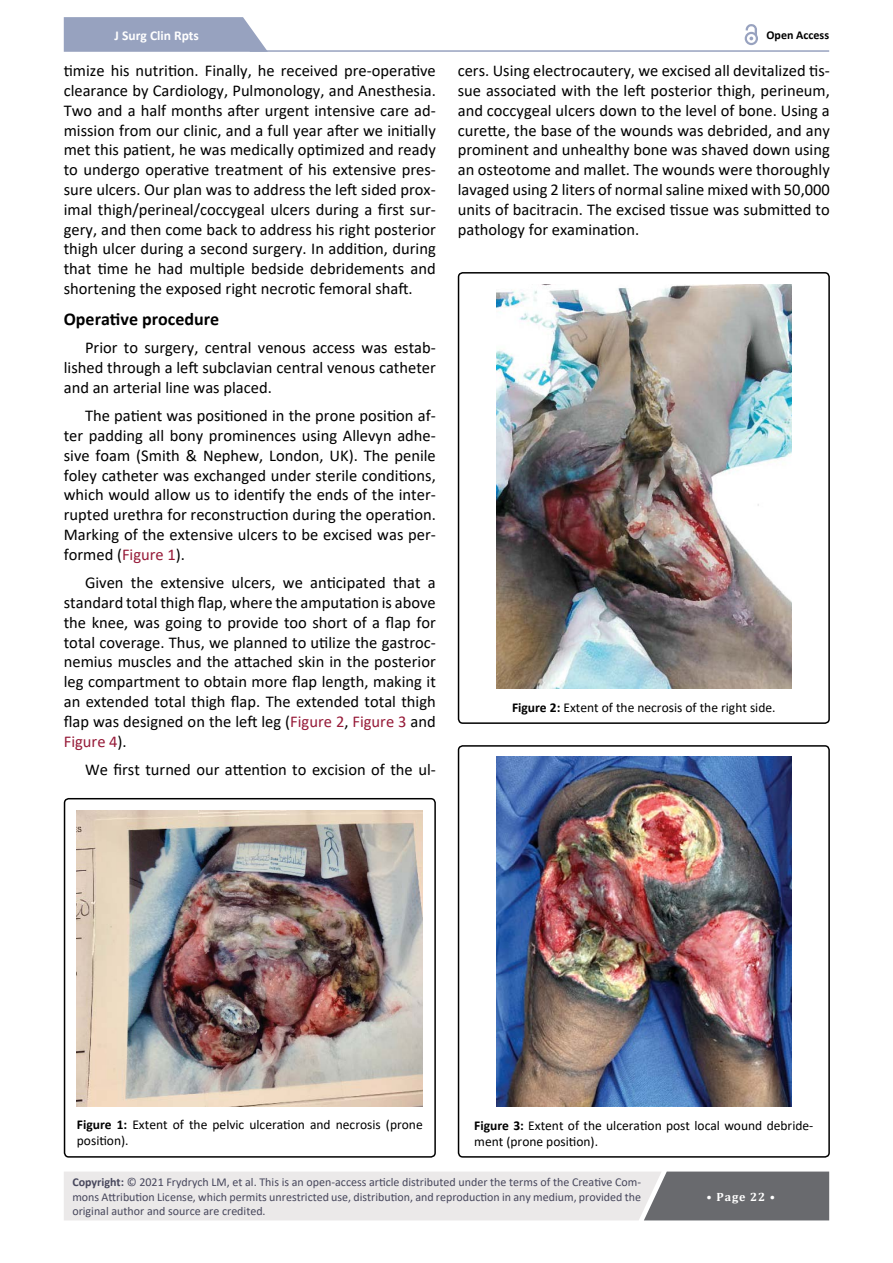
<style>
.page{position:relative;width:893px;height:1263px;background:#fff}
.page>*{position:absolute;margin:0;border:0;box-sizing:border-box;transform-origin:0 0}
.t1{font:700 18px "Calibri";color:#000}
.t2{font:16.5px/19.8px "Calibri";color:#000;text-align:justify}
.t3{font:13.5px/16.2px "Calibri";color:#000}
.t4{font:700 13.5px "Calibri";color:#fff}
.t5{font:12px/14.4px "Calibri";color:#47475c;text-align:justify}
.t6{font:700 12px "Calibri";color:#000}
.t7{font:700 12px "Cambria";letter-spacing:.08em;color:#fff}
.s1{color:#961a38}
.s2{font-weight:700}
</style>
<div class="page">
<hr style="left:250px;top:50px;width:579px;height:2px;background:#97a2bf">
<svg style="left:64px;top:17px;width:204px;height:35px;background:#9ea8c3"></svg>
<svg style="left:745px;top:32px;width:13px;height:13px"></svg>
<svg style="left:747px;top:34px;width:9px;height:9px"></svg>
<svg style="left:746px;top:24px;width:11px;height:16px"></svg>
<svg style="left:64px;top:1171px;width:765px;height:49px;background:#cecdce"></svg>
<div style="left:64px;top:798px;width:372px;height:360px;border:2px solid #000;border-radius:4px"></div>
<img style="left:77px;top:810px;width:346px;height:296px">
<div style="left:458px;top:272px;width:372px;height:452px;border:2px solid #000;border-radius:4px"></div>
<img style="left:496px;top:284px;width:295px;height:405px">
<div style="left:458px;top:745px;width:372px;height:413px;border:2px solid #000;border-radius:4px"></div>
<img style="left:496px;top:757px;width:295px;height:350px">
<p class="t4" style="left:115px;top:25px;width:86px">J Surg Clin Rpts</p>
<p class="t6" style="left:766px;top:26px;width:64px">Open Access</p>
<p class="t2" style="left:64px;top:60px;width:374px">timize his nutrition. Finally, he received pre-operative clearance by Cardiology, Pulmonology, and Anesthesia.<br>Two and a half months after urgent intensive care ad&shy;mission from our clinic, and a full year after we initially met this patient, he was medically optimized and ready to undergo operative treatment of his extensive pres&shy;sure ulcers. Our plan was to address the left sided prox&shy;imal thigh/perineal/coccygeal ulcers during a first sur&shy;gery, and then come back to address his right posterior thigh ulcer during a second surgery. In addition, during that time he had multiple bedside debridements and shortening the exposed right necrotic femoral shaft.</p>
<p class="t1" style="left:64px;top:306px;width:157px">Operative procedure</p>
<p class="t2" style="left:64px;top:337px;width:374px;text-indent:21px">Prior to surgery, central venous access was estab&shy;lished through a left subclavian central venous catheter and an arterial line was placed.</p>
<p class="t2" style="left:64px;top:405px;width:374px;text-indent:21px">The patient was positioned in the prone position af&shy;ter padding all bony prominences using Allevyn adhe&shy;sive foam (Smith &amp; Nephew, London, UK). The penile foley catheter was exchanged under sterile conditions, which would allow us to identify the ends of the inter&shy;rupted urethra for reconstruction during the operation.<br>Marking of the extensive ulcers to be excised was per&shy;formed (<span class="s1">Figure 1</span>).</p>
<p class="t2" style="left:64px;top:572px;width:374px;text-indent:21px">Given the extensive ulcers, we anticipated that a standard total thigh flap, where the amputation is above the knee, was going to provide too short of a flap for total coverage. Thus, we planned to utilize the gastroc&shy;nemius muscles and the attached skin in the posterior leg compartment to obtain more flap length, making it an extended total thigh flap. The extended total thigh flap was designed on the left leg (<span class="s1">Figure 2</span>, <span class="s1">Figure 3</span> and <span class="s1">Figure 4</span>).</p>
<p class="t2" style="left:85px;top:759px;width:352px">We first turned our attention to excision of the ul-</p>
<p class="t2" style="left:458px;top:60px;width:374px">cers. Using electrocautery, we excised all devitalized tis&shy;sue associated with the left posterior thigh, perineum, and coccygeal ulcers down to the level of bone. Using a curette, the base of the wounds was debrided, and any prominent and unhealthy bone was shaved down using an osteotome and mallet. The wounds were thoroughly lavaged using 2 liters of normal saline mixed with 50,000 units of bacitracin. The excised tissue was submitted to pathology for examination.</p>
<p class="t3" style="left:512px;top:699px;width:265px"><span class="s2">Figure 2:</span> Extent of the necrosis of the right side.</p>
<p class="t3" style="left:77px;top:1116px;width:347px"><span class="s2">Figure 1:</span> Extent of the pelvic ulceration and necrosis (prone position).</p>
<p class="t3" style="left:474px;top:1117px;width:341px"><span class="s2">Figure 3:</span> Extent of the ulceration post local wound debride&shy;ment (prone position).</p>
<p class="t5" style="left:72px;top:1174px;width:570px"><span class="s2">Copyright:</span> © 2021 Frydrych LM, et al. This is an open-access article distributed under the terms of the Creative Com&shy;mons Attribution License, which permits unrestricted use, distribution, and reproduction in any medium, provided the original author and source are credited.</p>
<p class="t7" style="left:706px;top:1188px;width:70px">• Page 22 •</p>
</div>
